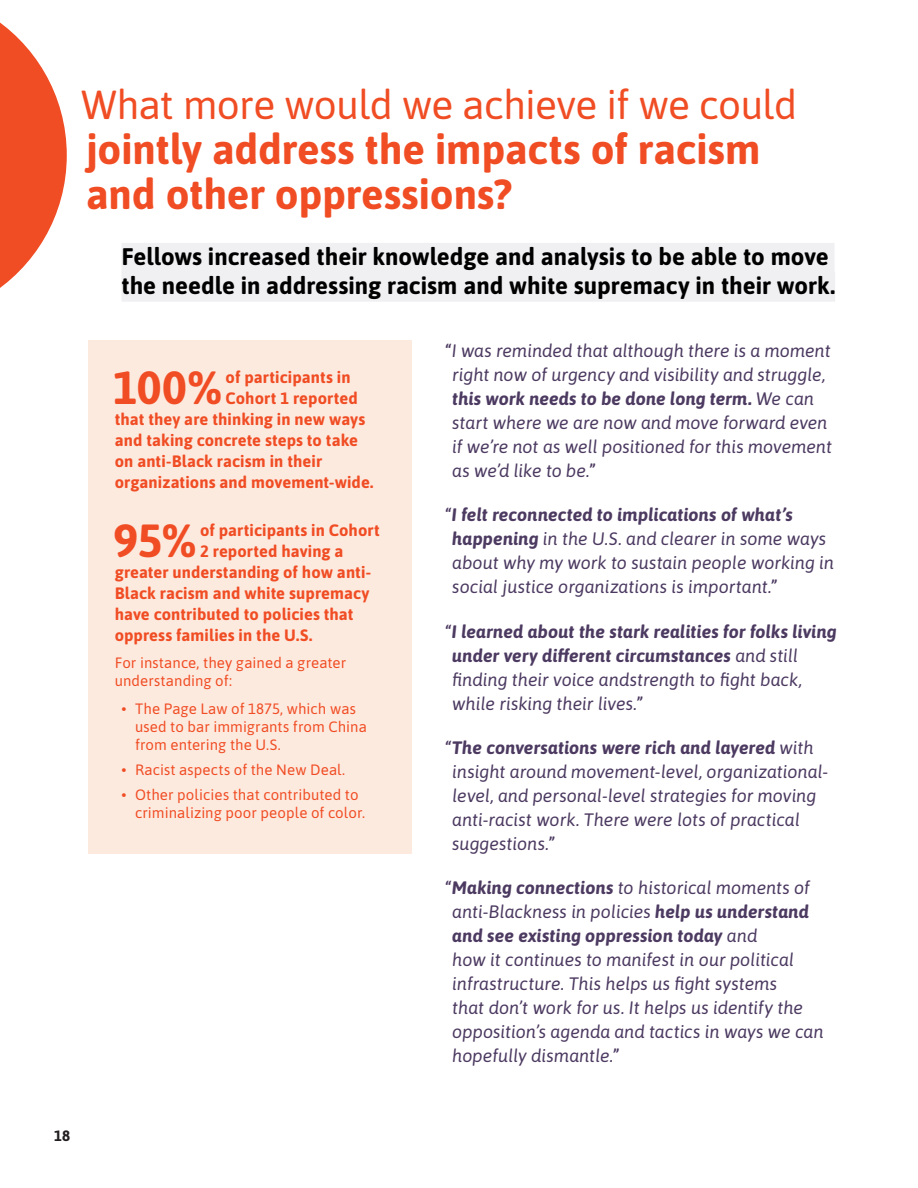
<style>
.page{position:relative;width:918px;height:1188px;background:#fff}
.page>*{position:absolute;margin:0;border:0;box-sizing:border-box;transform-origin:0 0}
.Body{font:700 46.35px "Asap";color:#f04d24}
.Framing_Question_Hea{font:700 42px/45px "Asap";letter-spacing:-.005em;color:#f04d24}
.Framing_Question_Hea-2{font:40.5px "Asap";letter-spacing:-.02em;color:#f04d24}
.Finding_Heading{font:700 24px/28.8px "Asap";color:#000}
.Body_Quote{font:italic 18px/24px "Asap";letter-spacing:-.005em;color:#4c3a61}
.Body_Quote-2{font:italic 700 18px/24px "Asap";letter-spacing:.005em;color:#4c3a61}
.Body-2{font:700 16.5px "Asap";letter-spacing:.005em;color:#f04d24}
.Body-3{font:15px/18px "Asap";letter-spacing:.005em;color:#f04d24}
.t1{font:700 15px "Asap";color:#231f20}
.s1{font-weight:500;font-style:normal}
.s2{font-weight:700}
.s3{font-weight:400}
</style>
<div class="page">
<svg style="left:0;top:22px;width:67px;height:266px"></svg>
<div style="left:122px;top:243px;width:713px;height:30px;background:#f0eff2"></div>
<div style="left:122px;top:272px;width:713px;height:30px;background:#f0eff2"></div>
<div style="left:88px;top:340px;width:324px;height:513px;background:#fdeadf"></div>
<p class="Framing_Question_Hea-2" style="left:81px;top:77px;width:717px">What more would we achieve if we could</p>
<p class="Framing_Question_Hea" style="left:86px;top:125px;width:676px">jointly address the impacts of racism and other oppressions?</p>
<p class="Finding_Heading" style="left:122px;top:241px;width:715px">Fellows increased their knowledge and analysis to be able to move the needle in addressing racism and white supremacy in their work.</p>
<p class="Body" style="left:113px;top:355px;width:111px">100%</p>
<p class="Body-2" style="left:226px;top:365px;width:126px">of participants in</p>
<p class="Body-2" style="left:226px;top:386px;width:134px">Cohort 1 reported</p>
<p class="Body-2" style="left:115px;top:407px;width:252px">that they are thinking in new ways</p>
<p class="Body-2" style="left:115px;top:428px;width:245px">and taking concrete steps to take</p>
<p class="Body-2" style="left:115px;top:449px;width:209px">on anti-Black racism in their</p>
<p class="Body-2" style="left:115px;top:470px;width:260px">organizations and movement-wide.</p>
<p class="Body" style="left:113px;top:508px;width:85px">95%</p>
<p class="Body-2" style="left:200px;top:518px;width:181px">of participants in Cohort</p>
<p class="Body-2" style="left:200px;top:539px;width:145px">2 reported having a</p>
<p class="Body-2" style="left:115px;top:560px;width:258px">greater understanding of how anti-</p>
<p class="Body-2" style="left:115px;top:581px;width:256px">Black racism and white supremacy</p>
<p class="Body-2" style="left:115px;top:602px;width:240px">have contributed to policies that</p>
<p class="Body-2" style="left:115px;top:623px;width:199px">oppress families in the U.S.</p>
<p class="Body-3" style="left:115px;top:653px;width:233px">For instance, they gained a greater understanding of:</p>
<p class="Body-3" style="left:135px;top:699px;width:233px;text-indent:-14px">• The Page Law of 1875, which was used to bar immigrants from China from entering the U.S.</p>
<p class="Body-3" style="left:122px;top:760px;width:225px">• Racist aspects of the New Deal.</p>
<p class="Body-3" style="left:135px;top:785px;width:231px;text-indent:-14px">• Other policies that contributed to criminalizing poor people of color.</p>
<p class="Body_Quote" style="left:452px;top:338px;width:381px;text-indent:-7px"><span class="s1">“</span>I was reminded that although there is a moment right now of urgency and visibility and struggle, <span class="s2">this work needs to be done long term.</span> We can start where we are now and move forward even if we’re not as well positioned for this movement as we’d like to be.<span class="s1">”</span></p>
<p class="Body_Quote" style="left:452px;top:502px;width:383px;text-indent:-7px"><span class="s1">“</span><span class="s2">I felt reconnected to implications of what’s happening</span> in the U.S. and clearer in some ways about why my work to sustain people working in social justice organizations is important.<span class="s1">”</span></p>
<p class="Body_Quote-2" style="left:452px;top:618px;width:386px;text-indent:-7px"><span class="s1">“</span>I learned about the stark realities for folks living under very different circumstances <span class="s3">and still finding their voice andstrength to fight back, while risking their lives.</span><span class="s1">”</span></p>
<p class="Body_Quote" style="left:452px;top:735px;width:378px;text-indent:-7px"><span class="s1">“</span><span class="s2">The conversations were rich and layered</span> with insight around movement-level, organizational&shy;level, and personal-level strategies for moving anti-racist work. There were lots of practical suggestions.<span class="s1">”</span></p>
<p class="Body_Quote" style="left:452px;top:875px;width:373px;text-indent:-7px"><span class="s1">“</span><span class="s2">Making connections</span> to historical moments of anti-Blackness in policies <span class="s2">help us understand and see existing oppression today</span> and<br>how it continues to manifest in our political infrastructure. This helps us fight systems<br>that don’t work for us. It helps us identify the opposition’s agenda and tactics in ways we can hopefully dismantle.<span class="s1">”</span></p>
<p class="t1" style="left:54px;top:1125px;width:18px">18</p>
</div>
